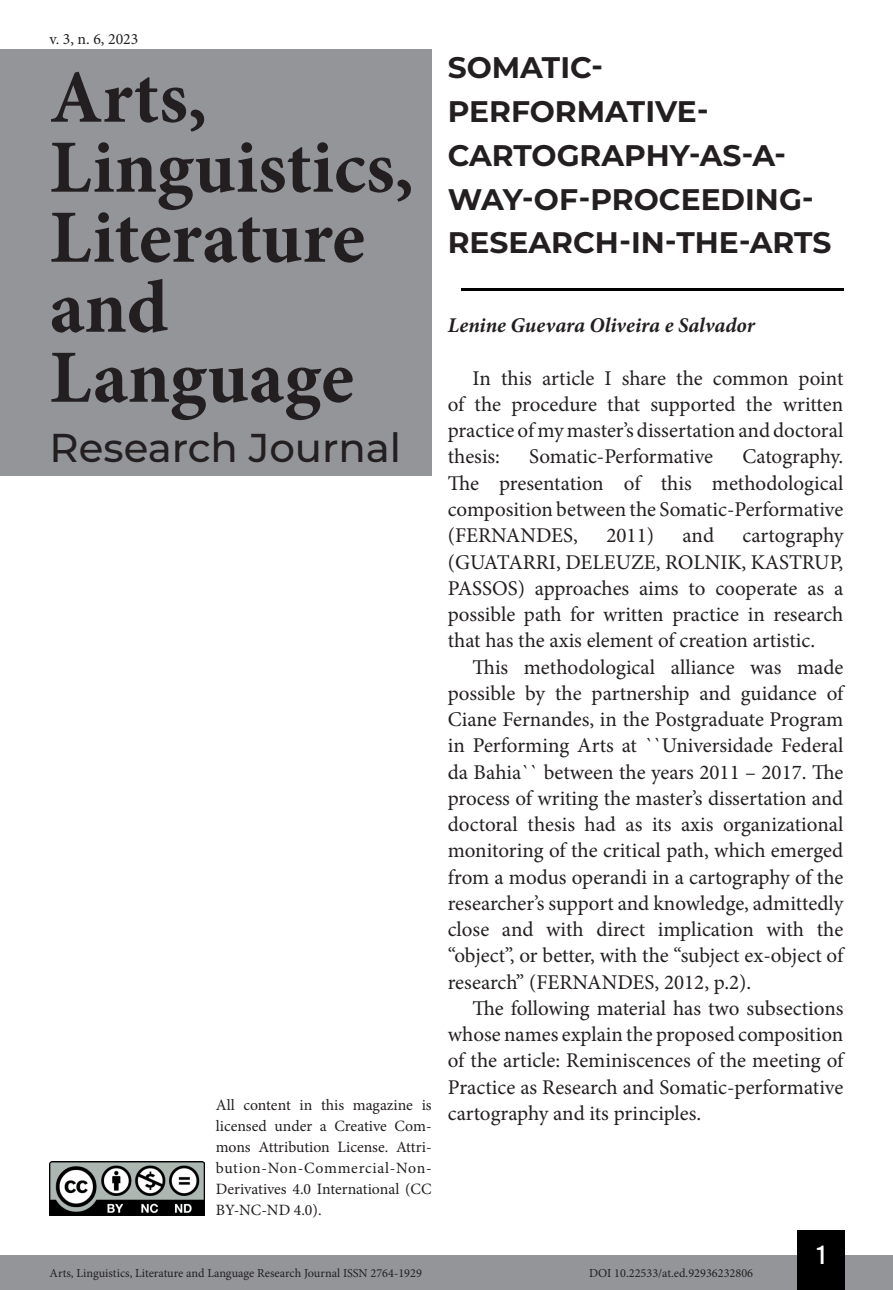
<style>
.page{position:relative;width:893px;height:1290px;background:#fff}
.page>*{position:absolute;margin:0;border:0;box-sizing:border-box;transform-origin:0 0}
.t1{font:700 75.25px/70px "Minion Pro";color:#231f20}
.t2{font:500 40.25px "Montserrat";color:#231f20}
.Título_Artigo{font:700 29.75px/43.8px "Montserrat";color:#231f20}
.t3{font:26.25px "Bebas Kai";color:#fff}
.TXT{font:21px/26.2px "Minion Pro";color:#231f20;text-align:justify}
.Autor{font:italic 700 21px "Minion Pro";letter-spacing:-.005em;color:#231f20}
.t4{font:15.75px/21px "Minion Pro";color:#231f20;text-align:justify}
.t5{font:12.25px "Minion Pro";color:#231f20}
</style>
<div class="page">
<div style="left:0;top:1255px;width:893px;height:35px;background:#939598"></div>
<div style="left:797px;top:1230px;width:48px;height:60px;background:#000"></div>
<img style="left:50px;top:1161px;width:154px;height:54px">
<div style="left:0;top:50px;width:432px;height:426px;background:#939598"></div>
<hr style="left:461px;top:288px;width:382px;height:2px;background:#000">
<p class="t4" style="left:50px;top:28px;width:90px">v. 3, n. 6, 2023</p>
<h1 class="t1" style="left:50px;top:62px;width:366px">Arts,<br>Linguistics,<br>Literature and<br>Language</h1>
<h2 class="t2" style="left:50px;top:420px;width:353px">Research Journal</h2>
<p class="t4" style="left:216px;top:1095px;width:217px">All content in this magazine is licensed under a Creative Com&shy;mons Attribution License. Attri&shy;bution-Non-Commercial-Non-Derivatives 4.0 International (CC BY-NC-ND 4.0).</p>
<p class="Título_Artigo" style="left:448px;top:44px;width:385px">SOMATIC-<br>PERFORMATIVE-<br>CARTOGRAPHY-AS-A-<br>WAY-OF-PROCEEDING-<br>RESEARCH-IN-THE-ARTS</p>
<p class="Autor" style="left:448px;top:310px;width:309px">Lenine Guevara Oliveira e Salvador</p>
<p class="TXT" style="left:448px;top:365px;width:397px;text-indent:25px">In this article I share the common point of the procedure that supported the written practice of my master’s dissertation and doctoral thesis:</p>
<p class="TXT" style="left:448px;top:444px;width:397px;text-indent:295px">Catography.<br>The presentation of this methodological composition between the Somatic-Performative (FERNANDES,</p>
<p class="TXT" style="left:529px;top:444px;width:185px">Somatic-Performative</p>
<p class="TXT" style="left:448px;top:522px;width:397px;text-indent:295px">cartography (GUATARRI, DELEUZE, ROLNIK, KASTRUP, PASSOS) approaches aims to cooperate as a possible path for written practice in research that has the axis element of creation artistic.</p>
<p class="TXT" style="left:448px;top:654px;width:397px;text-indent:25px">This methodological alliance was made possible by the partnership and guidance of Ciane Fernandes, in the Postgraduate Program in Performing Arts at ``Universidade Federal da Bahia`` between the years 2011 – 2017. The process of writing the master’s dissertation and doctoral thesis had as its axis organizational monitoring of the critical path, which emerged from a modus operandi in a cartography of the researcher’s support and knowledge, admittedly close and with direct implication with the “object”, or better, with the “subject ex-object of research” (FERNANDES, 2012, p.2).</p>
<p class="TXT" style="left:448px;top:995px;width:397px;text-indent:25px">The following material has two subsections whose names explain the proposed composition of the article: Reminiscences of the meeting of Practice as Research and Somatic-performative cartography and its principles.</p>
<p class="TXT" style="left:606px;top:522px;width:49px">2011)</p>
<p class="TXT" style="left:683px;top:522px;width:33px">and</p>
<p class="t3" style="left:817px;top:1241px;width:10px">1</p>
<p class="t5" style="left:50px;top:1265px;width:374px">Arts, Linguistics, Literature and Language Research Journal ISSN 2764-1929</p>
<p class="t5" style="left:589px;top:1265px;width:166px">DOI 10.22533/at.ed.92936232806</p>
</div>
